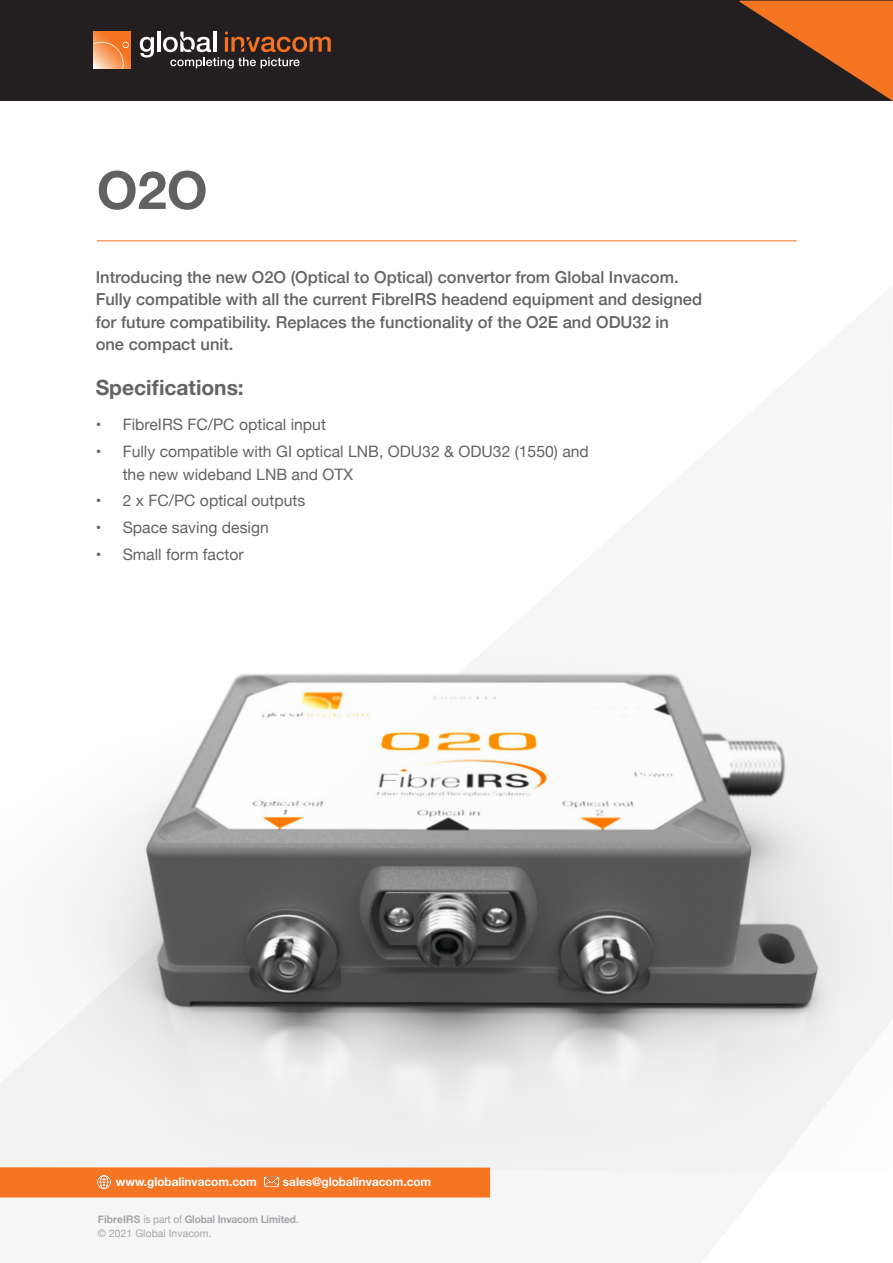
<style>
.page{position:relative;width:893px;height:1263px;background:#fff}
.page>*{position:absolute;margin:0;border:0;box-sizing:border-box;transform-origin:0 0}
.Small_header{font:700 52.5px "Helvetica Neue";color:#616164}
.t1{font:700 21px "Helvetica Neue";color:#636366}
.t2{font:500 16.5px/22.5px "Helvetica Neue";color:#636366}
.t3{font:15.75px/22.5px "Helvetica Neue";color:#636366}
.t4{font:700 12px "Helvetica Neue";color:#fff}
.t5{font:700 10.5px/14.2px "Helvetica Neue";letter-spacing:-.01em;color:#a4a5a9}
.s1{font-weight:400}
</style>
<div class="page">
<div style="left:0;top:0;width:893px;height:101px;background:#231f20"></div>
<svg style="left:739px;top:1px;width:154px;height:100px;background:#8c4a21"></svg>
<svg style="left:94px;top:32px;width:37px;height:37px"></svg>
<svg style="left:94px;top:42px;width:35px;height:27px"></svg>
<svg style="left:140px;top:37px;width:14px;height:21px"></svg>
<hr style="left:157px;top:32px;width:3px;height:20px;background:#fff">
<svg style="left:163px;top:32px;width:168px;height:37px;background:#5a473e"></svg>
<img style="left:0;top:672px;width:893px;height:501px">
<div style="left:0;top:1167px;width:490px;height:30px;background:#f57523"></div>
<svg style="left:265px;top:1176px;width:13px;height:11px"></svg>
<svg style="left:98px;top:1175px;width:13px;height:13px"></svg>
<hr style="left:97px;top:240px;width:700px;height:1px;background:#f57523">
<p class="Small_header" style="left:97px;top:149px;width:112px">O2O</p>
<p class="t2" style="left:96px;top:264px;width:608px">Introducing the new O2O (Optical to Optical) convertor from Global Invacom.<br>Fully compatible with all the current FibreIRS headend equipment and designed for future compatibility. Replaces the functionality of the O2E and ODU32 in<br>one compact unit.</p>
<p class="t1" style="left:96px;top:371px;width:150px">Specifications:</p>
<p class="t3" style="left:96px;top:414px;width:232px">• FibreIRS FC/PC optical input</p>
<p class="t3" style="left:123px;top:441px;width:468px;text-indent:-27px">• Fully compatible with GI optical LNB, ODU32 &amp; ODU32 (1550) and the new wideband LNB and OTX</p>
<p class="t3" style="left:96px;top:490px;width:211px">• 2 x FC/PC optical outputs</p>
<p class="t3" style="left:96px;top:517px;width:175px">• Space saving design</p>
<p class="t3" style="left:96px;top:544px;width:150px">• Small form factor</p>
<p class="t4" style="left:116px;top:1172px;width:143px">www.globalinvacom.com</p>
<p class="t4" style="left:283px;top:1172px;width:150px">sales@globalinvacom.com</p>
<p class="t5" style="left:98px;top:1212px;width:202px">FibreIRS <span class="s1">is part of</span> Global Invacom Limited<span class="s1">. © 2021 Global Invacom.</span></p>
</div>
